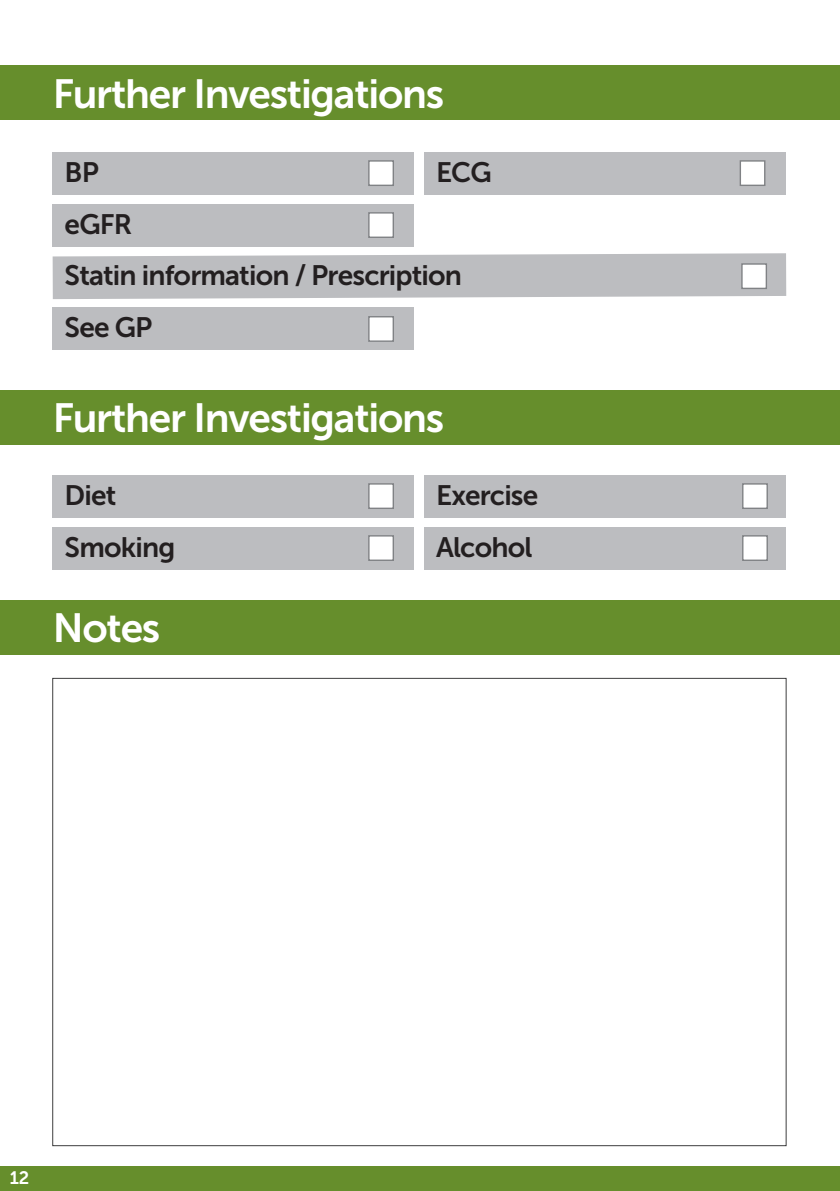
<style>
.page{position:relative;width:840px;height:1191px;background:#fff}
.page>*{position:absolute;margin:0;border:0;box-sizing:border-box;transform-origin:0 0}
.t1{font:40.6px "Museo Sans 700";letter-spacing:-.03em;color:#fff}
.t2{font:28px "Museo Sans 700";letter-spacing:-.03em;color:#231f20}
.t3{font:18px "Museo Sans 700";color:#fff}
</style>
<div class="page">
<div style="left:0;top:65px;width:839px;height:55px;background:#668e2c"></div>
<div style="left:0;top:390px;width:839px;height:54px;background:#668e2c"></div>
<div style="left:0;top:599px;width:839px;height:55px;background:#668e2c"></div>
<div style="left:0;top:1166px;width:839px;height:25px;background:#668e2c"></div>
<div style="left:53px;top:152px;width:360px;height:42px;background:#bcbdc0"></div>
<div style="left:53px;top:475px;width:360px;height:43px;background:#bcbdc0"></div>
<div style="left:424px;top:475px;width:360px;height:43px;background:#bcbdc0"></div>
<div style="left:424px;top:152px;width:360px;height:42px;background:#bcbdc0"></div>
<div style="left:53px;top:204px;width:360px;height:42px;background:#bcbdc0"></div>
<div style="left:53px;top:527px;width:360px;height:43px;background:#bcbdc0"></div>
<div style="left:424px;top:527px;width:360px;height:43px;background:#bcbdc0"></div>
<svg style="left:53px;top:253px;width:732px;height:46px"></svg>
<div style="left:53px;top:308px;width:360px;height:42px;background:#bcbdc0"></div>
<div style="left:368px;top:160px;width:26px;height:26px;background:#fff;border:1px solid #808285"></div>
<div style="left:368px;top:483px;width:26px;height:26px;background:#fff;border:1px solid #808285"></div>
<div style="left:741px;top:483px;width:26px;height:26px;background:#fff;border:1px solid #808285"></div>
<div style="left:739px;top:160px;width:26px;height:26px;background:#fff;border:1px solid #808285"></div>
<div style="left:368px;top:212px;width:26px;height:26px;background:#fff;border:1px solid #808285"></div>
<div style="left:368px;top:316px;width:26px;height:26px;background:#fff;border:1px solid #808285"></div>
<div style="left:368px;top:535px;width:26px;height:26px;background:#fff;border:1px solid #808285"></div>
<div style="left:741px;top:535px;width:26px;height:26px;background:#fff;border:1px solid #808285"></div>
<div style="left:740px;top:263px;width:26px;height:26px;background:#fff;border:1px solid #808285"></div>
<p class="t1" style="left:53px;top:71px;width:393px">Further Investigations</p>
<p class="t2" style="left:436px;top:156px;width:57px">ECG</p>
<p class="t2" style="left:65px;top:156px;width:36px">BP</p>
<p class="t2" style="left:65px;top:208px;width:69px">eGFR</p>
<p class="t2" style="left:65px;top:260px;width:399px">Statin information / Prescription</p>
<p class="t2" style="left:65px;top:312px;width:89px">See GP</p>
<p class="t1" style="left:53px;top:396px;width:393px">Further Investigations</p>
<p class="t2" style="left:65px;top:480px;width:53px">Diet</p>
<p class="t2" style="left:65px;top:532px;width:112px">Smoking</p>
<p class="t1" style="left:53px;top:606px;width:109px">Notes</p>
<p class="t2" style="left:436px;top:480px;width:104px">Exercise</p>
<p class="t2" style="left:436px;top:532px;width:98px">Alcohol</p>
<p class="t3" style="left:10px;top:1167px;width:21px">12</p>
</div>
